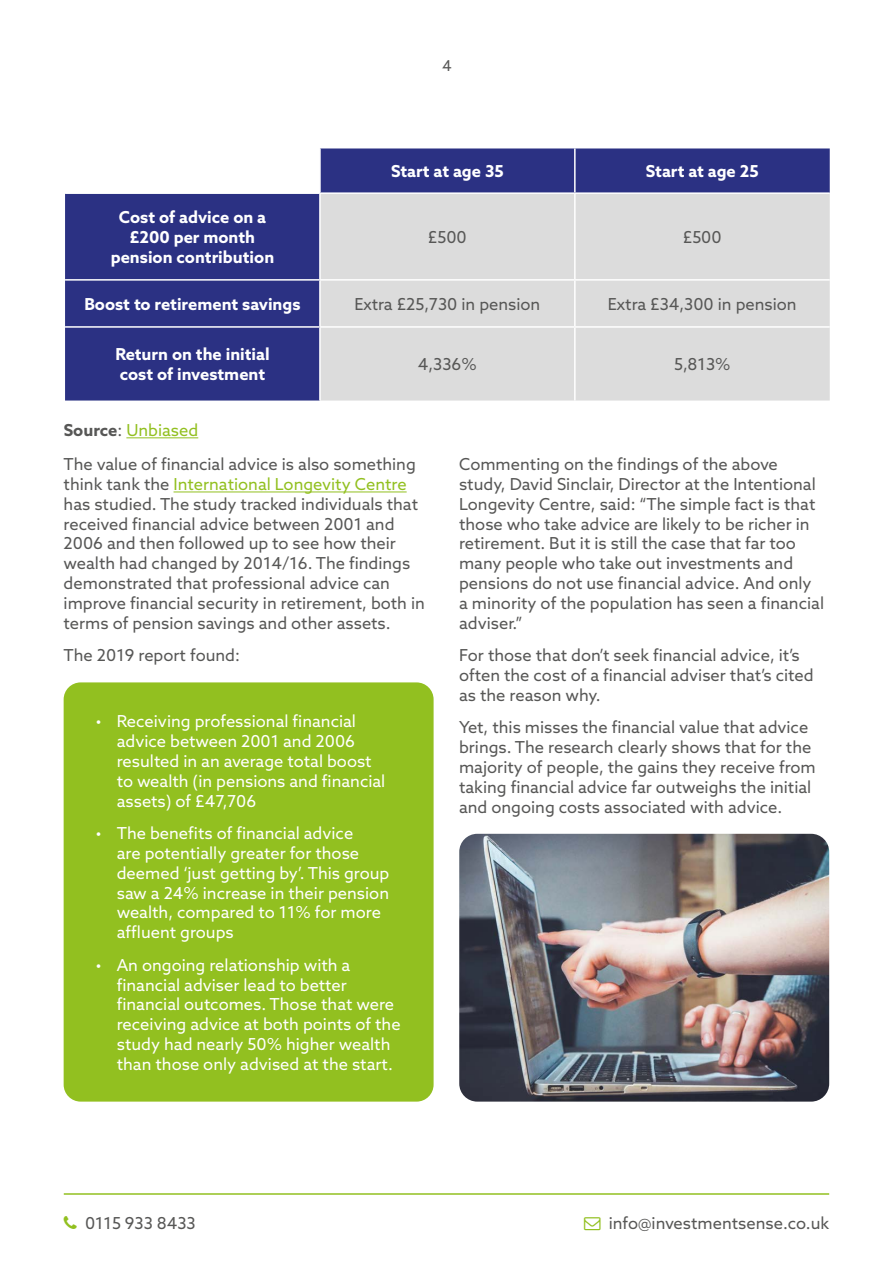
<style>
.page{position:relative;width:893px;height:1263px;background:#fff}
.page>*{position:absolute;margin:0;border:0;box-sizing:border-box;transform-origin:0 0}
.t1{font:16.5px/19.8px "Azo Sans";color:#575756}
.t2{font:16.5px/19.8px "Azo Sans";color:#fff}
.t3{font:700 16.5px/19.8px "Azo Sans";color:#fff;text-align:center}
.t4{font:15px "Azo Sans";color:#575756}
.s1{font-weight:700}
.s2{color:#92c020}
</style>
<div class="page">
<hr style="left:64px;top:1193px;width:765px;height:2px;background:#92c020">
<svg style="left:65px;top:148px;width:765px;height:253px;background:#474d93"></svg>
<div style="left:321px;top:194px;width:509px;height:207px;background:#dcdcdc"></div>
<hr style="left:319px;top:148px;width:2px;height:44px;background:#fff">
<hr style="left:574px;top:148px;width:2px;height:44px;background:#fff">
<hr style="left:65px;top:192px;width:255px;height:2px;background:#fff">
<hr style="left:320px;top:192px;width:255px;height:2px;background:#fff">
<hr style="left:319px;top:194px;width:2px;height:85px;background:#fff">
<hr style="left:575px;top:192px;width:255px;height:2px;background:#fff">
<hr style="left:574px;top:194px;width:2px;height:85px;background:#fff">
<hr style="left:65px;top:279px;width:255px;height:2px;background:#fff">
<hr style="left:320px;top:279px;width:255px;height:2px;background:#fff">
<hr style="left:319px;top:281px;width:2px;height:45px;background:#fff">
<hr style="left:575px;top:279px;width:255px;height:2px;background:#fff">
<hr style="left:574px;top:281px;width:2px;height:45px;background:#fff">
<hr style="left:65px;top:326px;width:255px;height:2px;background:#fff">
<hr style="left:320px;top:326px;width:255px;height:2px;background:#fff">
<hr style="left:319px;top:328px;width:2px;height:73px;background:#fff">
<hr style="left:575px;top:326px;width:255px;height:2px;background:#fff">
<hr style="left:574px;top:328px;width:2px;height:73px;background:#fff">
<hr style="left:126px;top:437px;width:72px;height:1px;background:#92c020">
<hr style="left:174px;top:491px;width:233px;height:1px;background:#92c020">
<div style="left:64px;top:682px;width:370px;height:419px;background:#92c020;border-radius:17px"></div>
<img style="left:459px;top:834px;width:370px;height:267px">
<p class="t4" style="left:442px;top:56px;width:11px">4</p>
<p class="t3" style="left:111px;top:207px;width:165px">Cost of advice on a £200 per month pension contribution</p>
<p class="t3" style="left:391px;top:161px;width:114px">Start at age 35</p>
<p class="t3" style="left:646px;top:161px;width:114px">Start at age 25</p>
<p class="t1" style="left:428px;top:227px;width:40px">£500</p>
<p class="t1" style="left:683px;top:227px;width:40px">£500</p>
<p class="t3" style="left:84px;top:294px;width:218px">Boost to retirement savings</p>
<p class="t1" style="left:354px;top:294px;width:187px">Extra £25,730 in pension</p>
<p class="t1" style="left:608px;top:294px;width:190px">Extra £34,300 in pension</p>
<p class="t3" style="left:115px;top:344px;width:156px;text-align:left">Return on the initial cost of investment</p>
<p class="t1" style="left:418px;top:354px;width:60px">4,336%</p>
<p class="t1" style="left:674px;top:354px;width:58px">5,813%</p>
<p class="t1" style="left:64px;top:413px;width:354px;line-height:34.3px"><span class="s1">Source</span>: <span class="s2">Unbiased<br></span>The value of financial advice is also something</p>
<p class="t1" style="left:64px;top:474px;width:363px">think tank the <span class="s2">International Longevity Centre </span>has studied. The study tracked individuals that received financial advice between 2001 and 2006 and then followed up to see how their wealth had changed by 2014/16. The findings demonstrated that professional advice can improve financial security in retirement, both in terms of pension savings and other assets.</p>
<p class="t1" style="left:64px;top:645px;width:178px">The 2019 report found:</p>
<p class="t2" style="left:117px;top:711px;width:270px;text-indent:-21px">• Receiving professional financial advice between 2001 and 2006 resulted in an average total boost to wealth (in pensions and financial assets) of £47,706</p>
<p class="t2" style="left:117px;top:823px;width:274px;text-indent:-21px">• The benefits of financial advice<br>are potentially greater for those deemed ‘just getting by’. This group saw a 24% increase in their pension wealth, compared to 11% for more affluent groups</p>
<p class="t2" style="left:117px;top:955px;width:285px;text-indent:-21px">• An ongoing relationship with a financial adviser lead to better financial outcomes. Those that were receiving advice at both points of the study had nearly 50% higher wealth than those only advised at the start.</p>
<p class="t1" style="left:459px;top:454px;width:367px">Commenting on the findings of the above study, David Sinclair, Director at the Intentional Longevity Centre, said: “The simple fact is that those who take advice are likely to be richer in retirement. But it is still the case that far too many people who take out investments and pensions do not use financial advice. And only a minority of the population has seen a financial adviser.”</p>
<p class="t1" style="left:459px;top:645px;width:356px">For those that don’t seek financial advice, it’s often the cost of a financial adviser that’s cited as the reason why.</p>
<p class="t1" style="left:459px;top:717px;width:358px">Yet, this misses the financial value that advice brings. The research clearly shows that for the majority of people, the gains they receive from taking financial advice far outweighs the initial and ongoing costs associated with advice.</p>
<p class="t1" style="left:85px;top:1213px;width:112px">0115 933 8433</p>
<p class="t1" style="left:609px;top:1213px;width:222px">info@investmentsense.co.uk</p>
</div>
